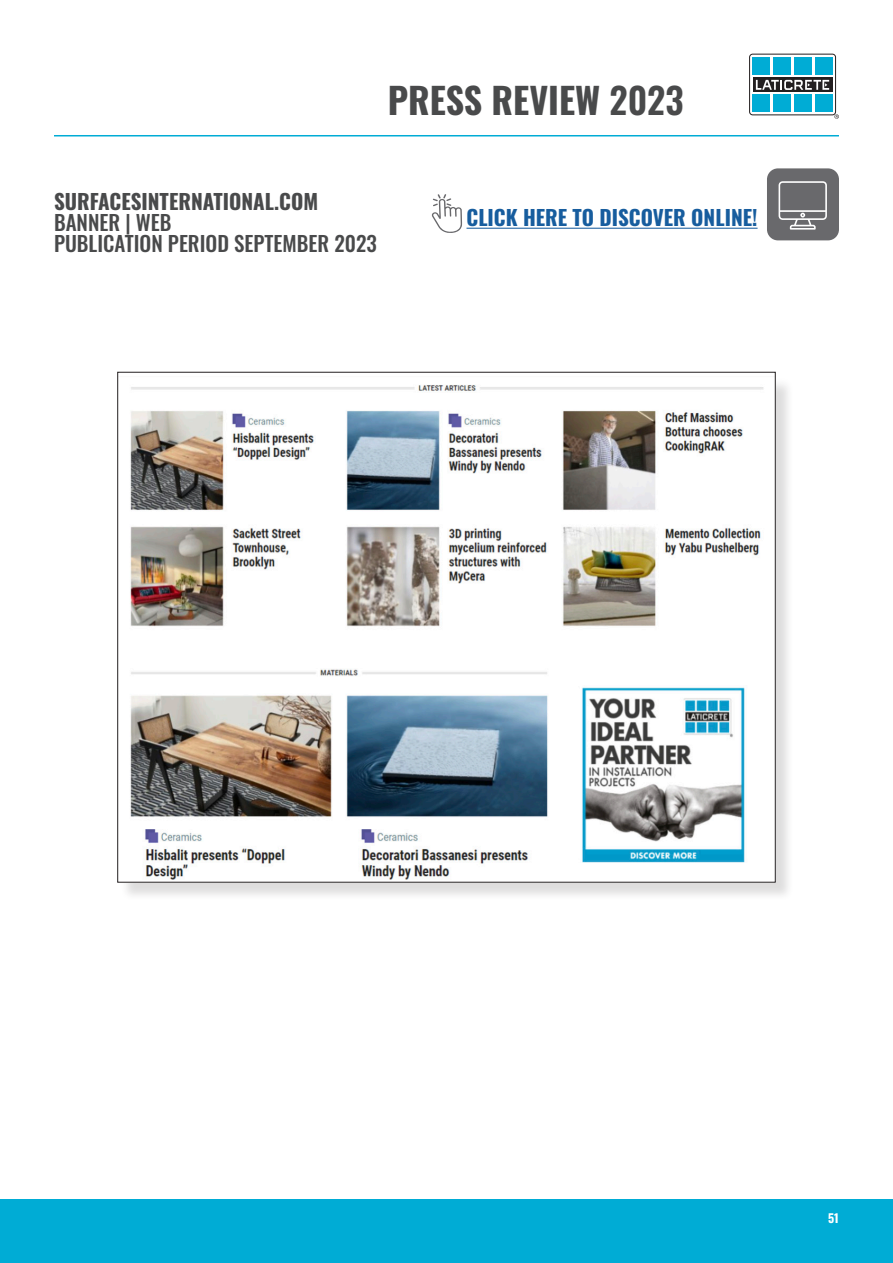
<style>
.page{position:relative;width:893px;height:1263px;background:#fff}
.page>*{position:absolute;margin:0;border:0;box-sizing:border-box;transform-origin:0 0}
.t1{font:700 36px "Oswald";color:#494a4b}
.t2{font:500 21px "Oswald";color:#494a4b}
.t3{font:700 21px "Oswald";color:#175d9e}
.t4{font:700 21px "Oswald";color:#494a4b}
.t5{font:700 12px "Oswald";color:#fff}
.s1{font-weight:600}
</style>
<div class="page">
<div style="left:749px;top:54px;width:87px;height:61px;border:1px solid #231f20;border-radius:3px"></div>
<div style="left:753px;top:94px;width:17px;height:18px;background:#00acd5"></div>
<div style="left:773px;top:94px;width:18px;height:18px;background:#00acd5"></div>
<div style="left:794px;top:94px;width:17px;height:18px;background:#00acd5"></div>
<div style="left:815px;top:94px;width:17px;height:18px;background:#00acd5"></div>
<svg style="left:753px;top:77px;width:79px;height:15px"></svg>
<svg style="left:756px;top:80px;width:73px;height:10px"></svg>
<div style="left:753px;top:57px;width:17px;height:18px;background:#00acd5"></div>
<div style="left:773px;top:57px;width:18px;height:18px;background:#00acd5"></div>
<div style="left:794px;top:57px;width:17px;height:18px;background:#00acd5"></div>
<div style="left:815px;top:57px;width:17px;height:18px;background:#00acd5"></div>
<svg style="left:834px;top:114px;width:5px;height:5px"></svg>
<hr style="left:54px;top:135px;width:785px;height:1px;background:#00acd5">
<div style="left:0;top:1200px;width:893px;height:63px;background:#00acd5"></div>
<div style="left:120px;top:374px;width:674px;height:527px;background:#231f20;opacity:.15"></div>
<img style="left:120px;top:376px;width:653px;height:504px">
<div style="left:767px;top:168px;width:72px;height:72px;background:#69696c;border-radius:11px"></div>
<svg style="left:779px;top:181px;width:48px;height:49px"></svg>
<svg style="left:432px;top:194px;width:30px;height:39px"></svg>
<hr style="left:466px;top:228px;width:292px;height:1px;background:#175d9e">
<h1 class="t1" style="left:388px;top:82px;width:297px">PRESS REVIEW <span class="s1">2023</span></h1>
<p class="t4" style="left:54px;top:190px;width:266px">SURFACESINTERNATIONAL.COM</p>
<p class="t2" style="left:54px;top:211px;width:119px">BANNER | WEB</p>
<p class="t2" style="left:54px;top:232px;width:324px">PUBLICATION PERIOD SEPTEMBER 2023</p>
<p class="t3" style="left:466px;top:207px;width:293px">CLICK HERE TO DISCOVER ONLINE!</p>
<p class="t5" style="left:828px;top:1212px;width:12px">51</p>
</div>
